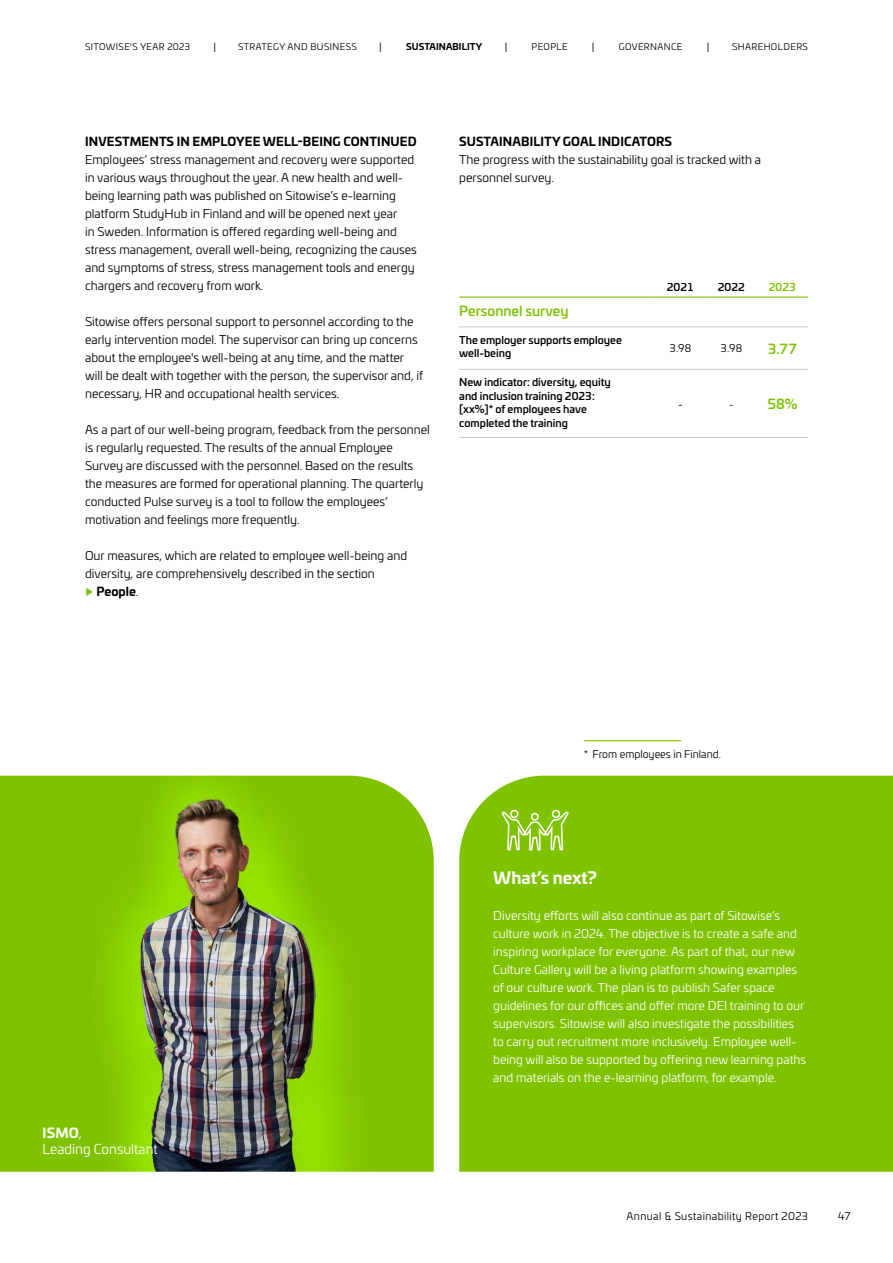
<style>
.page{position:relative;width:893px;height:1263px;background:#fff}
.page>*{position:absolute;margin:0;border:0;box-sizing:border-box;transform-origin:0 0}
.t1{font:700 16.5px "Univia Pro";color:#fff}
.t2{font:500 13.5px "Univia Pro";color:#7fc200}
.t3{font:13.5px/16.2px "Univia Pro";color:#fff}
.t4{font:12px/18px "Univia Pro";color:#000}
.t5{font:12px/18px "Univia Pro";color:#fff}
.t6{font:700 12px "Univia Pro";letter-spacing:.01em;color:#000}
.t7{font:500 10.5px/13.5px "Univia Pro";color:#000}
.t8{font:10.5px "Univia Pro";letter-spacing:.035em;color:#000}
.t9{font:10.5px "Univia Pro";color:#000}
.t10{font:500 10.5px "Univia Pro";color:#7fc200}
.t11{font:9px "Univia Pro";letter-spacing:.045em;color:#000}
.t12{font:700 9px "Univia Pro";letter-spacing:.01em;color:#000}
.s1{font-family:"Arial";font-weight:700;color:#7fc200}
.s2{font-weight:700}
</style>
<div class="page">
<div style="left:459px;top:776px;width:434px;height:396px;background:#7fc200"></div>
<svg style="left:501px;top:809px;width:68px;height:42px;background:#9dd03d"></svg>
<hr style="left:459px;top:369px;width:196px;height:1px;background:#c6c6c6">
<hr style="left:459px;top:437px;width:196px;height:1px;background:#c6c6c6">
<hr style="left:655px;top:369px;width:51px;height:1px;background:#c6c6c6">
<hr style="left:706px;top:369px;width:51px;height:1px;background:#c6c6c6">
<hr style="left:655px;top:437px;width:51px;height:1px;background:#c6c6c6">
<hr style="left:706px;top:437px;width:51px;height:1px;background:#c6c6c6">
<hr style="left:757px;top:369px;width:51px;height:1px;background:#c6c6c6">
<hr style="left:757px;top:437px;width:51px;height:1px;background:#c6c6c6">
<hr style="left:459px;top:327px;width:196px;height:1px;background:#c6c6c6">
<hr style="left:655px;top:327px;width:51px;height:1px;background:#c6c6c6">
<hr style="left:706px;top:327px;width:51px;height:1px;background:#c6c6c6">
<hr style="left:757px;top:327px;width:51px;height:1px;background:#c6c6c6">
<hr style="left:459px;top:297px;width:196px;height:1px;background:#7fc200">
<hr style="left:655px;top:297px;width:51px;height:1px;background:#7fc200">
<hr style="left:706px;top:297px;width:51px;height:1px;background:#7fc200">
<hr style="left:757px;top:297px;width:51px;height:1px;background:#7fc200">
<hr style="left:584px;top:740px;width:97px;height:1px;background:#7fc200">
<img style="left:0;top:776px;width:434px;height:396px">
<p class="t11" style="left:85px;top:40px;width:106px">SITOWISE'S YEAR 2023</p>
<p class="t8" style="left:213px;top:39px;width:4px">|</p>
<p class="t11" style="left:238px;top:40px;width:120px">STRATEGY AND BUSINESS</p>
<p class="t8" style="left:379px;top:39px;width:4px">|</p>
<p class="t12" style="left:406px;top:39px;width:77px">SUSTAINABILITY</p>
<p class="t8" style="left:505px;top:39px;width:4px">|</p>
<p class="t11" style="left:532px;top:40px;width:37px">PEOPLE</p>
<p class="t8" style="left:592px;top:39px;width:4px">|</p>
<p class="t11" style="left:619px;top:40px;width:65px">GOVERNANCE</p>
<p class="t8" style="left:707px;top:39px;width:4px">|</p>
<p class="t11" style="left:732px;top:40px;width:77px">SHAREHOLDERS</p>
<p class="t6" style="left:85px;top:131px;width:333px">INVESTMENTS IN EMPLOYEE WELL-BEING CONTINUED</p>
<p class="t4" style="left:85px;top:150px;width:333px">Employees’ stress management and recovery were supported in various ways throughout the year. A new health and well&shy;being learning path was published on Sitowise’s e-learning platform StudyHub in Finland and will be opened next year<br>in Sweden. Information is offered regarding well-being and stress management, overall well-being, recognizing the causes and symptoms of stress, stress management tools and energy chargers and recovery from work.</p>
<p class="t4" style="left:85px;top:312px;width:340px">Sitowise offers personal support to personnel according to the early intervention model. The supervisor can bring up concerns about the employee's well-being at any time, and the matter will be dealt with together with the person, the supervisor and, if necessary, HR and occupational health services.</p>
<p class="t4" style="left:85px;top:420px;width:346px">As a part of our well-being program, feedback from the personnel is regularly requested. The results of the annual Employee Survey are discussed with the personnel. Based on the results the measures are formed for operational planning. The quarterly conducted Pulse survey is a tool to follow the employees’ motivation and feelings more frequently.</p>
<p class="t4" style="left:85px;top:546px;width:324px">Our measures, which are related to employee well-being and diversity, are comprehensively described in the section<br><span class="s1">►</span> <span class="s2">People</span>.</p>
<p class="t6" style="left:459px;top:131px;width:214px">SUSTAINABILITY GOAL INDICATORS</p>
<p class="t4" style="left:459px;top:150px;width:303px">The progress with the sustainability goal is tracked with a personnel survey.</p>
<p class="t7" style="left:667px;top:280px;width:29px">2021</p>
<p class="t7" style="left:718px;top:280px;width:29px">2022</p>
<p class="t10" style="left:769px;top:279px;width:29px">2023</p>
<p class="t2" style="left:459px;top:301px;width:111px">Personnel survey</p>
<p class="t7" style="left:459px;top:332px;width:164px">The employer supports employee well-being</p>
<p class="t8" style="left:670px;top:341px;width:23px">3.98</p>
<p class="t8" style="left:721px;top:341px;width:23px">3.98</p>
<p class="t2" style="left:768px;top:338px;width:31px">3.77</p>
<p class="t7" style="left:459px;top:375px;width:153px">New indicator: diversity, equity and inclusion training 2023: [xx%]* of employees have completed the training</p>
<p class="t8" style="left:678px;top:396px;width:6px">-</p>
<p class="t8" style="left:729px;top:396px;width:6px">-</p>
<p class="t2" style="left:767px;top:393px;width:32px">58%</p>
<p class="t3" style="left:43px;top:1124px;width:117px"><span class="s2">ISMO</span>,<br>Leading Consultant</p>
<p class="t9" style="left:584px;top:746px;width:137px">* From employees in Finland.</p>
<h1 class="t1" style="left:493px;top:864px;width:105px">What’s next?</h1>
<p class="t5" style="left:493px;top:906px;width:314px">Diversity efforts will also continue as part of Sitowise’s culture work in 2024. The objective is to create a safe and inspiring workplace for everyone. As part of that, our new Culture Gallery will be a living platform showing examples of our culture work. The plan is to publish Safer space guidelines for our offices and offer more DEI training to our supervisors. Sitowise will also investigate the possibilities to carry out recruitment more inclusively. Employee well&shy;being will also be supported by offering new learning paths and materials on the e-learning platform, for example.</p>
<p class="t8" style="left:627px;top:1209px;width:183px">Annual &amp; Sustainability Report 2023</p>
<p class="t8" style="left:838px;top:1209px;width:14px">47</p>
</div>
